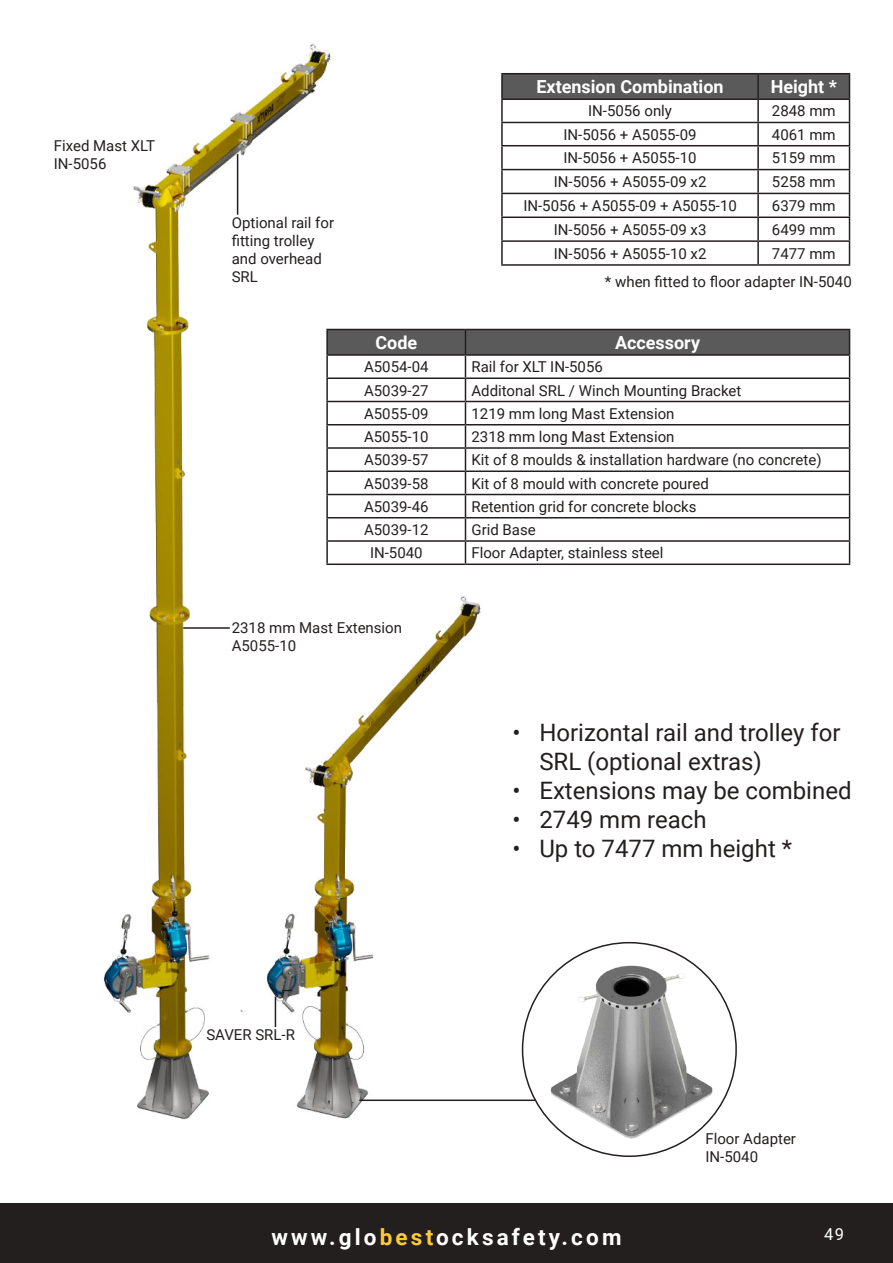
<style>
.page{position:relative;width:893px;height:1263px;background:#fff}
.page>*{position:absolute;margin:0;border:0;box-sizing:border-box;transform-origin:0 0}
.t1{font:24px/28.8px "Roboto";color:#241f1f}
.t2{font:700 22.5px "Roboto";letter-spacing:.14em;color:#fff}
.t3{font:700 18px "Roboto";color:#fff}
.t4{font:16.5px "Roboto";color:#fff}
.t5{font:15px/18px "Roboto";color:#241f1f}
.s1{color:#feca36}
</style>
<div class="page">
<img style="left:104px;top:43px;width:598px;height:1114px">
<div style="left:0;top:1203px;width:893px;height:60px;background:#241f1f"></div>
<hr style="left:326px;top:329px;width:139px;height:1px;background:#241f1f">
<hr style="left:326px;top:330px;width:2px;height:24px;background:#241f1f">
<hr style="left:326px;top:354px;width:139px;height:2px;background:#241f1f">
<hr style="left:326px;top:356px;width:2px;height:21px;background:#241f1f">
<hr style="left:326px;top:377px;width:139px;height:2px;background:#241f1f">
<hr style="left:326px;top:379px;width:2px;height:22px;background:#241f1f">
<hr style="left:326px;top:401px;width:139px;height:1px;background:#241f1f">
<hr style="left:326px;top:402px;width:2px;height:22px;background:#241f1f">
<hr style="left:326px;top:424px;width:139px;height:1px;background:#241f1f">
<hr style="left:326px;top:425px;width:2px;height:22px;background:#241f1f">
<hr style="left:326px;top:447px;width:139px;height:2px;background:#241f1f">
<hr style="left:326px;top:449px;width:2px;height:21px;background:#241f1f">
<hr style="left:326px;top:470px;width:139px;height:2px;background:#241f1f">
<hr style="left:326px;top:472px;width:2px;height:22px;background:#241f1f">
<hr style="left:326px;top:494px;width:139px;height:1px;background:#241f1f">
<hr style="left:326px;top:495px;width:2px;height:22px;background:#241f1f">
<hr style="left:326px;top:517px;width:139px;height:1px;background:#241f1f">
<hr style="left:326px;top:518px;width:2px;height:22px;background:#241f1f">
<hr style="left:326px;top:540px;width:139px;height:2px;background:#241f1f">
<hr style="left:326px;top:542px;width:2px;height:21px;background:#241f1f">
<svg style="left:327px;top:329px;width:523px;height:234px"></svg>
<hr style="left:326px;top:563px;width:139px;height:2px;background:#241f1f">
<hr style="left:465px;top:563px;width:385px;height:2px;background:#241f1f">
<hr style="left:501px;top:73px;width:257px;height:1px;background:#241f1f">
<hr style="left:501px;top:74px;width:2px;height:24px;background:#241f1f">
<hr style="left:758px;top:73px;width:92px;height:1px;background:#241f1f">
<hr style="left:501px;top:98px;width:257px;height:2px;background:#241f1f">
<hr style="left:501px;top:100px;width:2px;height:22px;background:#241f1f">
<hr style="left:501px;top:122px;width:257px;height:1px;background:#241f1f">
<hr style="left:501px;top:123px;width:2px;height:22px;background:#241f1f">
<hr style="left:501px;top:145px;width:257px;height:1px;background:#241f1f">
<hr style="left:501px;top:146px;width:2px;height:23px;background:#241f1f">
<hr style="left:501px;top:169px;width:257px;height:1px;background:#241f1f">
<hr style="left:501px;top:170px;width:2px;height:23px;background:#241f1f">
<hr style="left:501px;top:193px;width:257px;height:1px;background:#241f1f">
<hr style="left:501px;top:194px;width:2px;height:22px;background:#241f1f">
<hr style="left:501px;top:216px;width:257px;height:2px;background:#241f1f">
<hr style="left:501px;top:218px;width:2px;height:22px;background:#241f1f">
<hr style="left:501px;top:240px;width:257px;height:2px;background:#241f1f">
<hr style="left:501px;top:242px;width:2px;height:22px;background:#241f1f">
<svg style="left:502px;top:74px;width:348px;height:190px"></svg>
<hr style="left:501px;top:264px;width:257px;height:2px;background:#241f1f">
<hr style="left:758px;top:264px;width:92px;height:2px;background:#241f1f">
<hr style="left:237px;top:154px;width:1px;height:61px;background:#241f1f">
<img style="left:551px;top:966px;width:161px;height:172px">
<hr style="left:359px;top:1099px;width:177px;height:2px;background:#241f1f">
<hr style="left:183px;top:627px;width:47px;height:2px;background:#241f1f">
<hr style="left:275px;top:997px;width:1px;height:30px;background:#241f1f">
<p class="t5" style="left:54px;top:137px;width:103px">Fixed Mast XLT<br>IN-5056</p>
<p class="t5" style="left:232px;top:213px;width:104px">Optional rail for fitting trolley and overhead<br>SRL</p>
<p class="t3" style="left:536px;top:74px;width:189px">Extension Combination</p>
<p class="t3" style="left:771px;top:74px;width:68px">Height *</p>
<p class="t5" style="left:588px;top:102px;width:85px">IN-5056 only</p>
<p class="t5" style="left:772px;top:102px;width:65px">2848 mm</p>
<p class="t5" style="left:564px;top:125px;width:135px">IN-5056 + A5055-09</p>
<p class="t5" style="left:772px;top:125px;width:65px">4061 mm</p>
<p class="t5" style="left:564px;top:148px;width:135px">IN-5056 + A5055-10</p>
<p class="t5" style="left:772px;top:148px;width:65px">5159 mm</p>
<p class="t5" style="left:554px;top:172px;width:154px">IN-5056 + A5055-09 x2</p>
<p class="t5" style="left:772px;top:172px;width:65px">5258 mm</p>
<p class="t5" style="left:523px;top:196px;width:215px">IN-5056 + A5055-09 + A5055-10</p>
<p class="t5" style="left:772px;top:196px;width:65px">6379 mm</p>
<p class="t5" style="left:554px;top:220px;width:154px">IN-5056 + A5055-09 x3</p>
<p class="t5" style="left:772px;top:220px;width:65px">6499 mm</p>
<p class="t5" style="left:554px;top:244px;width:154px">IN-5056 + A5055-10 x2</p>
<p class="t5" style="left:772px;top:244px;width:65px">7477 mm</p>
<p class="t5" style="left:605px;top:272px;width:248px">* when fitted to floor adapter IN-5040</p>
<p class="t3" style="left:375px;top:330px;width:43px">Code</p>
<p class="t3" style="left:615px;top:330px;width:87px">Accessory</p>
<p class="t5" style="left:364px;top:357px;width:66px">A5054-04</p>
<p class="t5" style="left:471px;top:357px;width:133px">Rail for XLT IN-5056</p>
<p class="t5" style="left:364px;top:381px;width:66px">A5039-27</p>
<p class="t5" style="left:471px;top:381px;width:271px">Additonal SRL / Winch Mounting Bracket</p>
<p class="t5" style="left:364px;top:404px;width:66px">A5055-09</p>
<p class="t5" style="left:471px;top:404px;width:204px">1219 mm long Mast Extension</p>
<p class="t5" style="left:364px;top:427px;width:66px">A5055-10</p>
<p class="t5" style="left:471px;top:427px;width:204px">2318 mm long Mast Extension</p>
<p class="t5" style="left:364px;top:450px;width:66px">A5039-57</p>
<p class="t5" style="left:471px;top:450px;width:352px">Kit of 8 moulds &amp; installation hardware (no concrete)</p>
<p class="t5" style="left:364px;top:474px;width:66px">A5039-58</p>
<p class="t5" style="left:471px;top:474px;width:239px">Kit of 8 mould with concrete poured</p>
<p class="t5" style="left:364px;top:497px;width:66px">A5039-46</p>
<p class="t5" style="left:471px;top:497px;width:227px">Retention grid for concrete blocks</p>
<p class="t5" style="left:364px;top:520px;width:66px">A5039-12</p>
<p class="t5" style="left:471px;top:520px;width:66px">Grid Base</p>
<p class="t5" style="left:370px;top:543px;width:54px">IN-5040</p>
<p class="t5" style="left:471px;top:543px;width:194px">Floor Adapter, stainless steel</p>
<p class="t5" style="left:232px;top:618px;width:172px">2318 mm Mast Extension<br>A5055-10</p>
<h1 class="t1" style="left:539px;top:717px;width:303px;text-indent:-27px">• Horizontal rail and trolley for<br>SRL (optional extras)</h1>
<h1 class="t1" style="left:512px;top:775px;width:341px">• Extensions may be combined</h1>
<h1 class="t1" style="left:512px;top:804px;width:196px">• 2749 mm reach</h1>
<h1 class="t1" style="left:512px;top:833px;width:281px">• Up to 7477 mm height *</h1>
<p class="t5" style="left:206px;top:1025px;width:90px">SAVER SRL-R</p>
<p class="t5" style="left:705px;top:1128px;width:92px">Floor Adapter<br>IN-5040</p>
<h2 class="t2" style="left:271px;top:1221px;width:351px">www.glo<span class="s1">best</span>ocksafety.com</h2>
<p class="t4" style="left:824px;top:1218px;width:21px">27</p>
<p class="t4" style="left:824px;top:1222px;width:21px">27</p>
<p class="t4" style="left:824px;top:1222px;width:21px">49</p>
</div>
